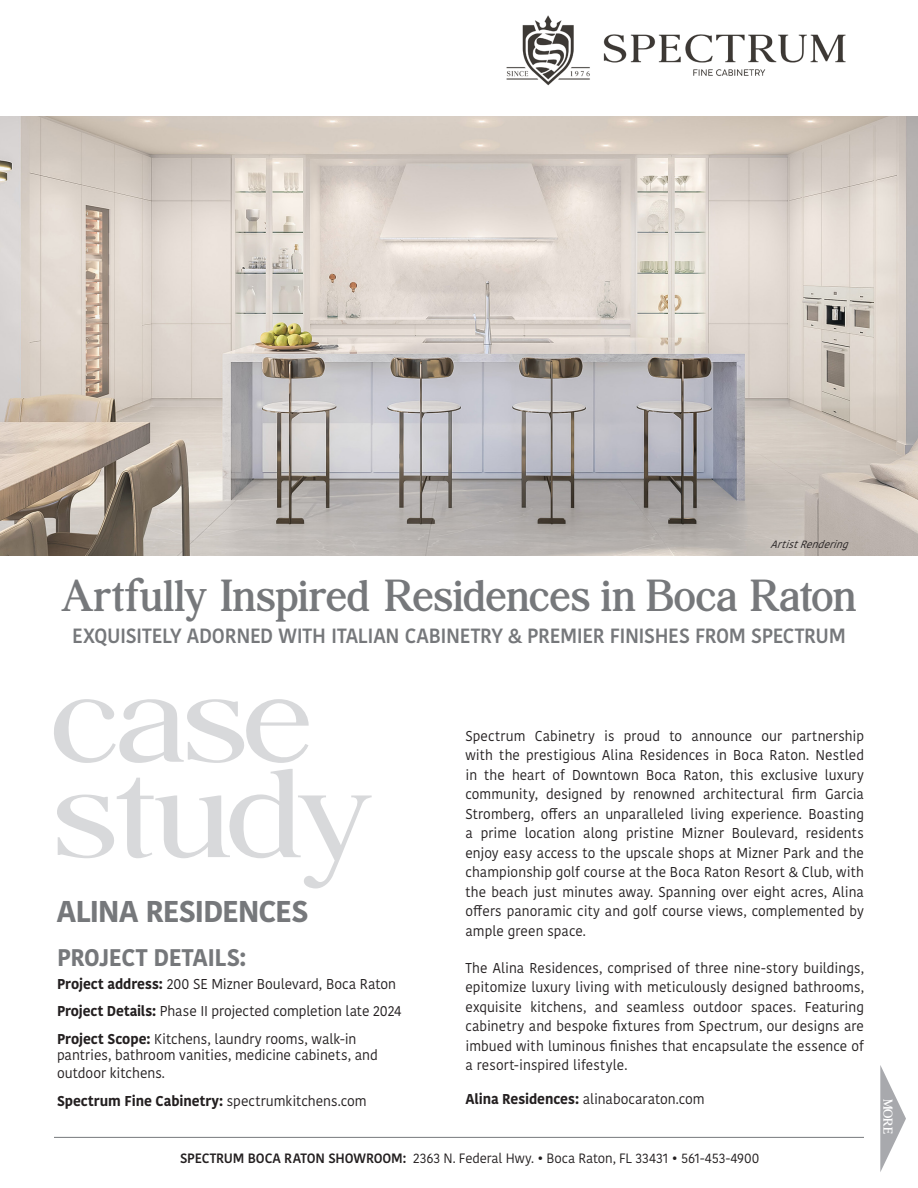
<style>
.page{position:relative;width:918px;height:1188px;background:#fff}
.page>*{position:absolute;margin:0;border:0;box-sizing:border-box;transform-origin:0 0}
.Mr_Eaves_Body{font:144px "Agatho";letter-spacing:-.03em;color:#d8d9db;scale:1.16 1}
.spectrum_body{font:700 50.25px "Agatho";letter-spacing:-.01em;color:#76787b}
.spectrum_body-2{font:700 30px "Kohinoor Devanagari";letter-spacing:-.04em;color:#76787b}
.spectrum_body-3{font:700 24px "Kohinoor Devanagari";letter-spacing:-.02em;color:#76787b}
.spectrum_body-4{font:600 20.55px "Kohinoor Devanagari";letter-spacing:-.02em;color:#76787b;scale:.95 1}
.Mr_Eaves_Body-2{font:700 14.55px "Agatho";color:#fff}
.Mr_Eaves_Body-3{font:14.25px/19.5px "Kohinoor Devanagari";letter-spacing:.005em;color:#231f20;text-align:justify;scale:.96 1}
.spectrum_body-5{font:14.25px/16px "Kohinoor Devanagari";letter-spacing:-.005em;color:#231f20}
.spectrum_body-6{font:700 14.25px "Kohinoor Devanagari";color:#231f20}
.Ruvati_Body{font:13.5px "Kohinoor Devanagari";letter-spacing:-.005em;color:#231f20}
.Mr_Eaves_Body-4{font:italic 10.5px "Kohinoor Devanagari";color:#231f20}
.s1{font-weight:700}
.s2{font-weight:400}
.s3{font-weight:600}
</style>
<div class="page">
<img style="left:0;top:117px;width:918px;height:438px">
<svg style="left:880px;top:1065px;width:26px;height:107px"></svg>
<hr style="left:54px;top:1137px;width:810px;height:1px;background:#76787b">
<img style="left:603px;top:34px;width:243px;height:42px">
<img style="left:506px;top:15px;width:84px;height:71px">
<p class="Mr_Eaves_Body-4" style="left:770px;top:538px;width:85px">ArtistRendering</p>
<p class="spectrum_body" style="left:61px;top:576px;width:797px">Artfully Inspired Residences in Boca Raton</p>
<p class="spectrum_body-4" style="left:72px;top:624px;width:816px">EXQUISITELY ADORNED WITH ITALIAN CABINETRY &amp; PREMIER FINISHES FROM SPECTRUM</p>
<p class="Mr_Eaves_Body" style="left:51px;top:660px;width:227px">case</p>
<p class="Mr_Eaves_Body" style="left:51px;top:755px;width:279px">study</p>
<p class="spectrum_body-2" style="left:56px;top:885px;width:254px">ALINA RESIDENCES</p>
<p class="spectrum_body-3" style="left:57px;top:936px;width:191px">PROJECT DETAILS:</p>
<p class="spectrum_body-5" style="left:57px;top:976px;width:341px"><span class="s1">Project address:</span> 200 SE Mizner Boulevard, Boca Raton</p>
<p class="spectrum_body-5" style="left:57px;top:1003px;width:346px"><span class="s1">Project Details:</span> Phase II projected completion late 2024</p>
<p class="spectrum_body-5" style="left:57px;top:1031px;width:322px"><span class="s1">Project Scope:</span> Kitchens, laundry rooms, walk-in pantries, bathroom vanities, medicine cabinets, and</p>
<p class="spectrum_body-5" style="left:57px;top:1065px;width:110px">outdoor kitchens.</p>
<p class="spectrum_body-6" style="left:57px;top:1088px;width:311px">Spectrum Fine Cabinetry: <span class="s2">spectrumkitchens.com</span></p>
<p class="Mr_Eaves_Body-3" style="left:465px;top:726px;width:417px">Spectrum Cabinetry is proud to announce our partnership with the prestigious Alina Residences in Boca Raton. Nestled in the heart of Downtown Boca Raton, this exclusive luxury community, designed by renowned architectural firm Garcia Stromberg, offers an unparalleled living experience. Boasting a prime location along pristine Mizner Boulevard, residents enjoy easy access to the upscale shops at Mizner Park and the championship golf course at the Boca Raton Resort &amp; Club, with the beach just minutes away. Spanning over eight acres, Alina offers panoramic city and golf course views, complemented by ample green space.</p>
<p class="Mr_Eaves_Body-3" style="left:465px;top:958px;width:417px">The Alina Residences, comprised of three nine-story buildings, epitomize luxury living with meticulously designed bathrooms, exquisite kitchens, and seamless outdoor spaces. Featuring cabinetry and bespoke fixtures from Spectrum, our designs are imbued with luminous finishes that encapsulate the essence of a resort-inspired lifestyle.</p>
<p class="spectrum_body-5" style="left:465px;top:1091px;width:241px"><span class="s1">Alina Residences:</span> alinabocaraton.com</p>
<p class="Ruvati_Body" style="left:180px;top:1150px;width:581px"><span class="s3">SPECTRUM BOCA RATON SHOWROOM:</span> 2363 N. Federal Hwy. • Boca Raton, FL 33431 • 561-453-4900</p>
<p class="Mr_Eaves_Body-2" style="left:894px;top:1099px;width:37px;rotate:90deg">MORE</p>
</div>
